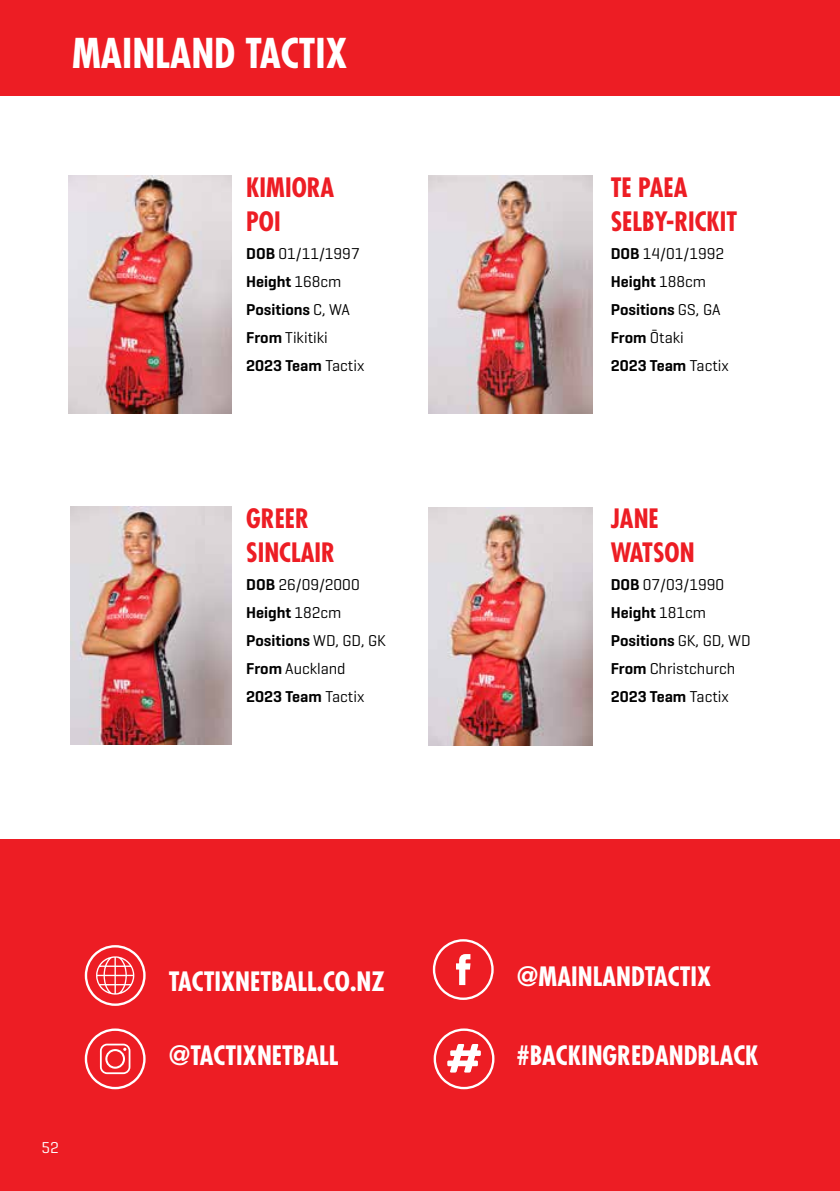
<style>
.page{position:relative;width:840px;height:1191px;background:#fff}
.page>*{position:absolute;margin:0;border:0;box-sizing:border-box;transform-origin:0 0}
.t1{font:700 condensed 40px "Futura Std";color:#fff}
.t2{font:700 condensed 26px "Futura Std";color:#fff}
.t3{font:700 condensed 26px/34px "Futura Std";color:#ed1d24}
.t4{font:16px/28px "Geogrotesque";color:#000}
.t5{font:16px "Geogrotesque";color:#fff}
.s1{font-weight:600}
</style>
<div class="page">
<div style="left:0;top:0;width:839px;height:96px;background:#ed1d24"></div>
<img style="left:68px;top:176px;width:164px;height:238px">
<img style="left:428px;top:176px;width:164px;height:238px">
<img style="left:70px;top:506px;width:162px;height:238px">
<div style="left:0;top:839px;width:839px;height:352px;background:#ed1d24"></div>
<svg style="left:85px;top:1028px;width:60px;height:61px"></svg>
<svg style="left:85px;top:945px;width:60px;height:61px"></svg>
<svg style="left:432px;top:939px;width:61px;height:61px"></svg>
<svg style="left:433px;top:1028px;width:61px;height:61px"></svg>
<img style="left:428px;top:507px;width:164px;height:239px">
<h1 class="t1" style="left:72px;top:29px;width:277px">MAINLAND TACTIX</h1>
<h2 class="t3" style="left:246px;top:171px;width:90px">KIMIORA<br>POI</h2>
<p class="t4" style="left:246px;top:239px;width:120px"><span class="s1">DOB</span> 01/11/1997<br><span class="s1">Height</span> 168cm<br><span class="s1">Positions</span> C, WA<br><span class="s1">From</span> Tikitiki<br><span class="s1">2023 Team</span> Tactix</p>
<h2 class="t3" style="left:246px;top:501px;width:90px">GREER<br>SINCLAIR</h2>
<p class="t4" style="left:246px;top:569px;width:141px"><span class="s1">DOB</span> 26/09/2000<br><span class="s1">Height</span> 182cm<br><span class="s1">Positions</span> WD, GD, GK<br><span class="s1">From</span> Auckland<br><span class="s1">2023 Team</span> Tactix</p>
<p class="t5" style="left:41px;top:1137px;width:19px">52</p>
<h2 class="t2" style="left:169px;top:965px;width:217px">TACTIXNETBALL.CO.NZ</h2>
<h2 class="t2" style="left:169px;top:1039px;width:171px">@TACTIXNETBALL</h2>
<h2 class="t3" style="left:610px;top:171px;width:128px">TE PAEA<br>SELBY-RICKIT</h2>
<p class="t4" style="left:610px;top:239px;width:120px"><span class="s1">DOB</span> 14/01/1992<br><span class="s1">Height</span> 188cm<br><span class="s1">Positions</span> GS, GA<br><span class="s1">From</span> Ōtaki<br><span class="s1">2023 Team</span> Tactix</p>
<h2 class="t3" style="left:610px;top:501px;width:85px">JANE<br>WATSON</h2>
<p class="t4" style="left:610px;top:569px;width:141px"><span class="s1">DOB</span> 07/03/1990<br><span class="s1">Height</span> 181cm<br><span class="s1">Positions</span> GK, GD, WD<br><span class="s1">From</span> Christchurch<br><span class="s1">2023 Team</span> Tactix</p>
<h2 class="t2" style="left:516px;top:960px;width:196px">@MAINLANDTACTIX</h2>
<h2 class="t2" style="left:516px;top:1039px;width:243px">#BACKINGREDANDBLACK</h2>
</div>
